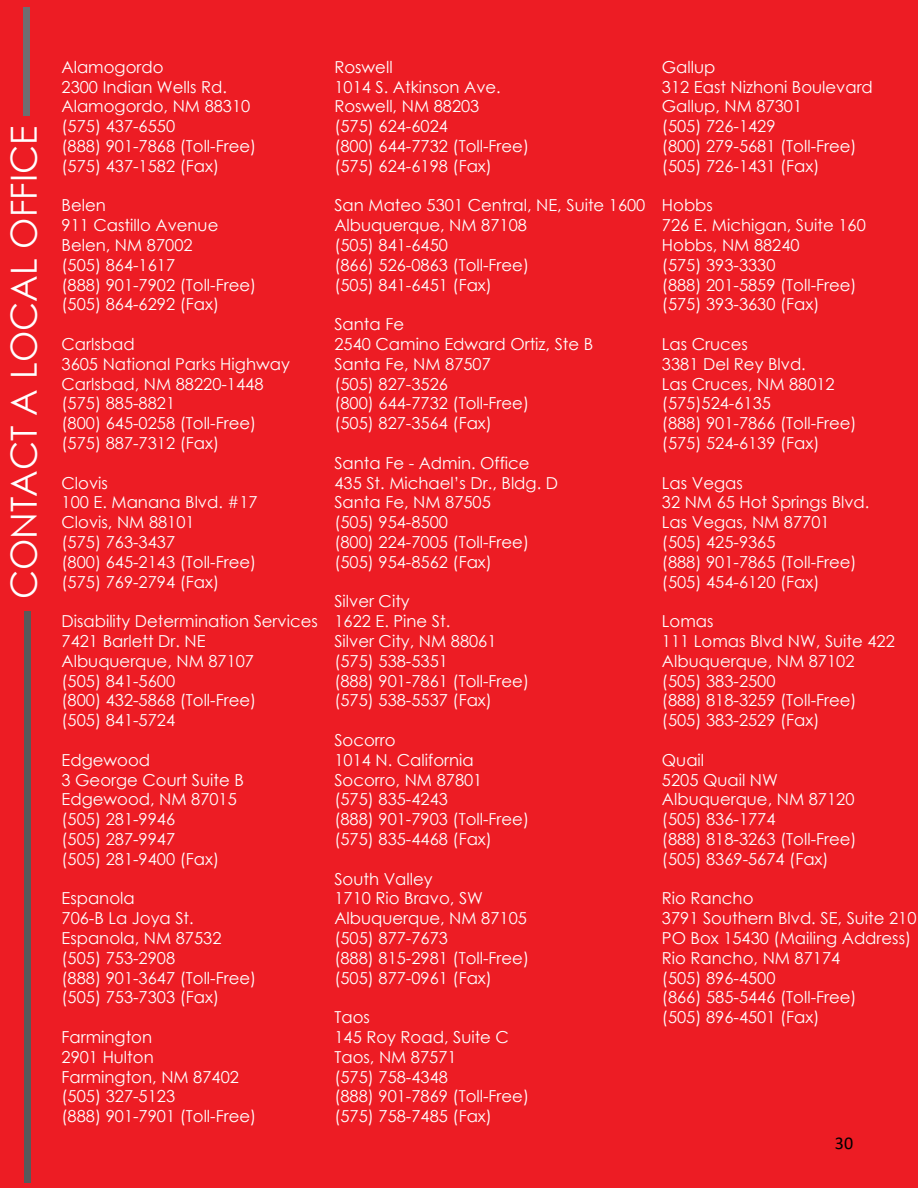
<style>
.page{position:relative;width:918px;height:1188px;background:#ed1c24}
.page>*{position:absolute;margin:0;border:0;box-sizing:border-box;transform-origin:0 0}
.t1{font:36px "Century Gothic";color:#fff}
.t2{font:18px "Calibri";color:#000}
.t3{font:16.5px/19.8px "Century Gothic";color:#fff}
</style>
<div class="page">
<div style="left:24px;top:8px;width:6px;height:108px;background:#6d6e71"></div>
<div style="left:24px;top:611px;width:6px;height:571px;background:#58595b"></div>
<h1 class="t1" style="left:-1px;top:599px;width:475px;rotate:-90deg">CONTACT A LOCAL OFFICE</h1>
<p class="t3" style="left:62px;top:57px;width:196px">Alamogordo<br>2300 Indian Wells Rd.<br>Alamogordo, NM 88310 (575) 437-6550<br>(888) 901-7868 (Toll-Free) (575) 437-1582 (Fax)</p>
<p class="t3" style="left:62px;top:195px;width:196px">Belen<br>911 Castillo Avenue<br>Belen, NM 87002<br>(505) 864-1617<br>(888) 901-7902 (Toll-Free) (505) 864-6292 (Fax)</p>
<p class="t3" style="left:62px;top:334px;width:230px">Carlsbad<br>3605 National Parks Highway<br>Carlsbad, NM 88220-1448 (575) 885-8821<br>(800) 645-0258 (Toll-Free) (575) 887-7312 (Fax)</p>
<p class="t3" style="left:62px;top:472px;width:198px">Clovis<br>100 E. Manana Blvd. #17<br>Clovis, NM 88101<br>(575) 763-3437<br>(800) 645-2143 (Toll-Free) (575) 769-2794 (Fax)</p>
<p class="t3" style="left:62px;top:611px;width:258px">Disability Determination Services<br>7421 Barlett Dr. NE<br>Albuquerque, NM 87107<br>(505) 841-5600<br>(800) 432-5868 (Toll-Free)<br>(505) 841-5724</p>
<p class="t3" style="left:62px;top:750px;width:184px">Edgewood<br>3 George Court Suite B<br>Edgewood, NM 87015 (505) 281-9946<br>(505) 287-9947<br>(505) 281-9400 (Fax)</p>
<p class="t3" style="left:62px;top:888px;width:196px">Espanola<br>706-B La Joya St.<br>Espanola, NM 87532 (505) 753-2908<br>(888) 901-3647 (Toll-Free) (505) 753-7303 (Fax)</p>
<p class="t3" style="left:62px;top:1027px;width:196px">Farmington<br>2901 Hulton<br>Farmington, NM 87402 (505) 327-5123<br>(888) 901-7901 (Toll-Free)</p>
<p class="t3" style="left:334px;top:57px;width:196px">Roswell<br>1014 S. Atkinson Ave.<br>Roswell, NM 88203<br>(575) 624-6024<br>(800) 644-7732 (Toll-Free) (575) 624-6198 (Fax)</p>
<p class="t3" style="left:334px;top:195px;width:313px">San Mateo 5301 Central, NE, Suite 1600<br>Albuquerque, NM 87108<br>(505) 841-6450<br>(866) 526-0863 (Toll-Free)<br>(505) 841-6451 (Fax)</p>
<p class="t3" style="left:334px;top:314px;width:260px">Santa Fe<br>2540 Camino Edward Ortiz, Ste B<br>Santa Fe, NM 87507<br>(505) 827-3526<br>(800) 644-7732 (Toll-Free)<br>(505) 827-3564 (Fax)</p>
<p class="t3" style="left:334px;top:453px;width:225px">Santa Fe - Admin. Office<br>435 St. Michael’s Dr., Bldg. D<br>Santa Fe, NM 87505<br>(505) 954-8500<br>(800) 224-7005 (Toll-Free) (505) 954-8562 (Fax)</p>
<p class="t3" style="left:334px;top:591px;width:196px">Silver City<br>1622 E. Pine St.<br>Silver City, NM 88061 (575) 538-5351<br>(888) 901-7861 (Toll-Free) (575) 538-5537 (Fax)</p>
<p class="t3" style="left:334px;top:730px;width:196px">Socorro<br>1014 N. California<br>Socorro, NM 87801<br>(575) 835-4243<br>(888) 901-7903 (Toll-Free) (575) 835-4468 (Fax)</p>
<p class="t3" style="left:334px;top:868px;width:196px">South Valley<br>1710 Rio Bravo, SW<br>Albuquerque, NM 87105 (505) 877-7673<br>(888) 815-2981 (Toll-Free) (505) 877-0961 (Fax)</p>
<p class="t3" style="left:334px;top:1007px;width:196px">Taos<br>145 Roy Road, Suite C<br>Taos, NM 87571<br>(575) 758-4348<br>(888) 901-7869 (Toll-Free) (575) 758-7485 (Fax)</p>
<p class="t3" style="left:662px;top:57px;width:213px">Gallup<br>312 East Nizhoni Boulevard<br>Gallup, NM 87301<br>(505) 726-1429<br>(800) 279-5681 (Toll-Free) (505) 726-1431 (Fax)</p>
<p class="t3" style="left:662px;top:195px;width:205px">Hobbs<br>726 E. Michigan, Suite 160<br>Hobbs, NM 88240<br>(575) 393-3330<br>(888) 201-5859 (Toll-Free) (575) 393-3630 (Fax)</p>
<p class="t3" style="left:662px;top:334px;width:196px">Las Cruces<br>3381 Del Rey Blvd.<br>Las Cruces, NM 88012 (575)524-6135<br>(888) 901-7866 (Toll-Free) (575) 524-6139 (Fax)</p>
<p class="t3" style="left:662px;top:472px;width:209px">Las Vegas<br>32 NM 65 Hot Springs Blvd.<br>Las Vegas, NM 87701 (505) 425-9365<br>(888) 901-7865 (Toll-Free) (505) 454-6120 (Fax)</p>
<p class="t3" style="left:662px;top:611px;width:234px">Lomas<br>111 Lomas Blvd NW, Suite 422<br>Albuquerque, NM 87102 (505) 383-2500<br>(888) 818-3259 (Toll-Free) (505) 383-2529 (Fax)</p>
<p class="t3" style="left:662px;top:750px;width:196px">Quail<br>5205 Quail NW<br>Albuquerque, NM 87120 (505) 836-1774<br>(888) 818-3263 (Toll-Free) (505) 8369-5674 (Fax)</p>
<p class="t3" style="left:662px;top:888px;width:256px">Rio Rancho<br>3791 Southern Blvd. SE, Suite 210<br>PO Box 15430 (Mailing Address)<br>Rio Rancho, NM 87174<br>(505) 896-4500<br>(866) 585-5446 (Toll-Free)<br>(505) 896-4501 (Fax)</p>
<p class="t2" style="left:835px;top:1131px;width:20px">30</p>
</div>
